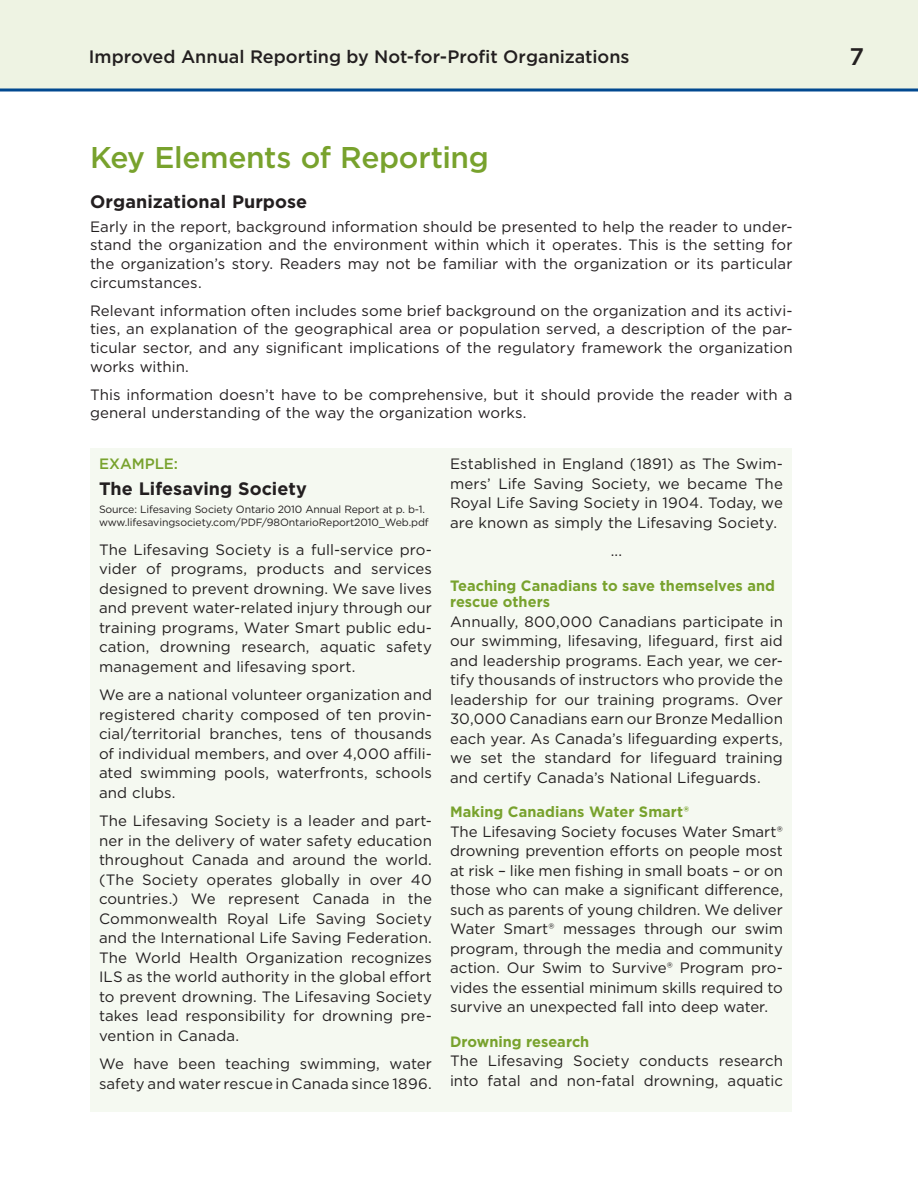
<style>
.page{position:relative;width:918px;height:1188px;background:#fff}
.page>*{position:absolute;margin:0;border:0;box-sizing:border-box;transform-origin:0 0}
.Head1{font:500 30px "Gotham";letter-spacing:-.015em;color:#78a22d}
.t1{font:500 24px "Gotham";color:#231f20}
.t2{font:500 18px "Gotham";color:#231f20}
.Sub_Heads{font:700 18px "Gotham";letter-spacing:.005em;color:#231f20}
.Example_Headings{font:700 18px "Gotham";color:#231f20}
.Body{font:15px/19.5px "Gotham";letter-spacing:.005em;color:#231f20;text-align:justify}
.Example_Sub_Heads{font:700 15px/16.5px "Gotham";color:#78a22d}
.Example_Title_NO_RUL{font:500 15px "Gotham";letter-spacing:-.005em;color:#78a22d}
.Source{font:10.5px/13.5px "Gotham";letter-spacing:-.01em;color:#231f20}
</style>
<div class="page">
<div style="left:0;top:0;width:918px;height:90px;background:#eef3e3"></div>
<svg style="left:0;top:88px;width:918px;height:4px;background:#3e74a8"></svg>
<div style="left:90px;top:448px;width:702px;height:664px;background:#f5f9f1"></div>
<p class="t2" style="left:89px;top:45px;width:542px">Improved Annual Reporting by Not-for-Profit Organizations</p>
<h2 class="t1" style="left:849px;top:41px;width:16px">7</h2>
<p class="Head1" style="left:90px;top:138px;width:400px">Key Elements of Reporting</p>
<p class="Sub_Heads" style="left:90px;top:190px;width:219px">Organizational Purpose</p>
<p class="Body" style="left:90px;top:217px;width:704px;line-height:18.8px">Early in the report, background information should be presented to help the reader to under&shy;stand the organization and the environment within which it operates. This is the setting for the organization’s story. Readers may not be familiar with the organization or its particular circumstances.</p>
<p class="Body" style="left:90px;top:301px;width:704px;line-height:18.8px">Relevant information often includes some brief background on the organization and its activi&shy;ties, an explanation of the geographical area or population served, a description of the par&shy;ticular sector, and any significant implications of the regulatory framework the organization works within.</p>
<p class="Body" style="left:90px;top:385px;width:704px;line-height:18.8px">This information doesn’t have to be comprehensive, but it should provide the reader with a general understanding of the way the organization works.</p>
<p class="Example_Title_NO_RUL" style="left:99px;top:454px;width:81px">EXAMPLE:</p>
<p class="Example_Headings" style="left:99px;top:476px;width:209px">The Lifesaving Society</p>
<p class="Source" style="left:99px;top:502px;width:331px">Source: Lifesaving Society Ontario 2010 Annual Report at p. b-1. www.lifesavingsociety.com/PDF/98OntarioReport2010_Web.pdf</p>
<p class="Body" style="left:99px;top:539px;width:335px">The Lifesaving Society is a full-service pro&shy;vider of programs, products and services designed to prevent drowning. We save lives and prevent water-related injury through our training programs, Water Smart public edu&shy;cation, drowning research, aquatic safety management and lifesaving sport.</p>
<p class="Body" style="left:99px;top:685px;width:335px">We are a national volunteer organization and registered charity composed of ten provin&shy;cial/territorial branches, tens of thousands of individual members, and over 4,000 affili&shy;ated swimming pools, waterfronts, schools and clubs.</p>
<p class="Body" style="left:99px;top:811px;width:335px">The Lifesaving Society is a leader and part&shy;ner in the delivery of water safety education throughout Canada and around the world. (The Society operates globally in over 40 countries.) We represent Canada in the Commonwealth Royal Life Saving Society and the International Life Saving Federation.<br>The World Health Organization recognizes ILS as the world authority in the global effort to prevent drowning. The Lifesaving Society takes lead responsibility for drowning pre&shy;vention in Canada.</p>
<p class="Body" style="left:99px;top:1054px;width:334px">We have been teaching swimming, water safety and water rescue in Canada since 1896.</p>
<p class="Body" style="left:450px;top:454px;width:335px">Established in England (1891) as The Swim&shy;mers’ Life Saving Society, we became The Royal Life Saving Society in 1904. Today, we are known as simply the Lifesaving Society.</p>
<p class="Body" style="left:611px;top:541px;width:13px">...</p>
<p class="Example_Sub_Heads" style="left:450px;top:577px;width:327px">Teaching Canadians to save themselves and rescue others</p>
<p class="Body" style="left:450px;top:611px;width:335px">Annually, 800,000 Canadians participate in our swimming, lifesaving, lifeguard, first aid and leadership programs. Each year, we cer&shy;tify thousands of instructors who provide the leadership for our training programs. Over 30,000 Canadians earn our Bronze Medallion each year. As Canada’s lifeguarding experts, we set the standard for lifeguard training and certify Canada’s National Lifeguards.</p>
<p class="Example_Sub_Heads" style="left:450px;top:804px;width:241px">Making Canadians Water Smart®</p>
<p class="Body" style="left:450px;top:821px;width:335px">The Lifesaving Society focuses Water Smart® drowning prevention efforts on people most at risk – like men fishing in small boats – or on those who can make a significant difference, such as parents of young children. We deliver Water Smart® messages through our swim program, through the media and community action. Our Swim to Survive® Program pro&shy;vides the essential minimum skills required to survive an unexpected fall into deep water.</p>
<p class="Example_Sub_Heads" style="left:450px;top:1033px;width:141px">Drowning research</p>
<p class="Body" style="left:450px;top:1051px;width:334px">The Lifesaving Society conducts research into fatal and non-fatal drowning, aquatic</p>
</div>
